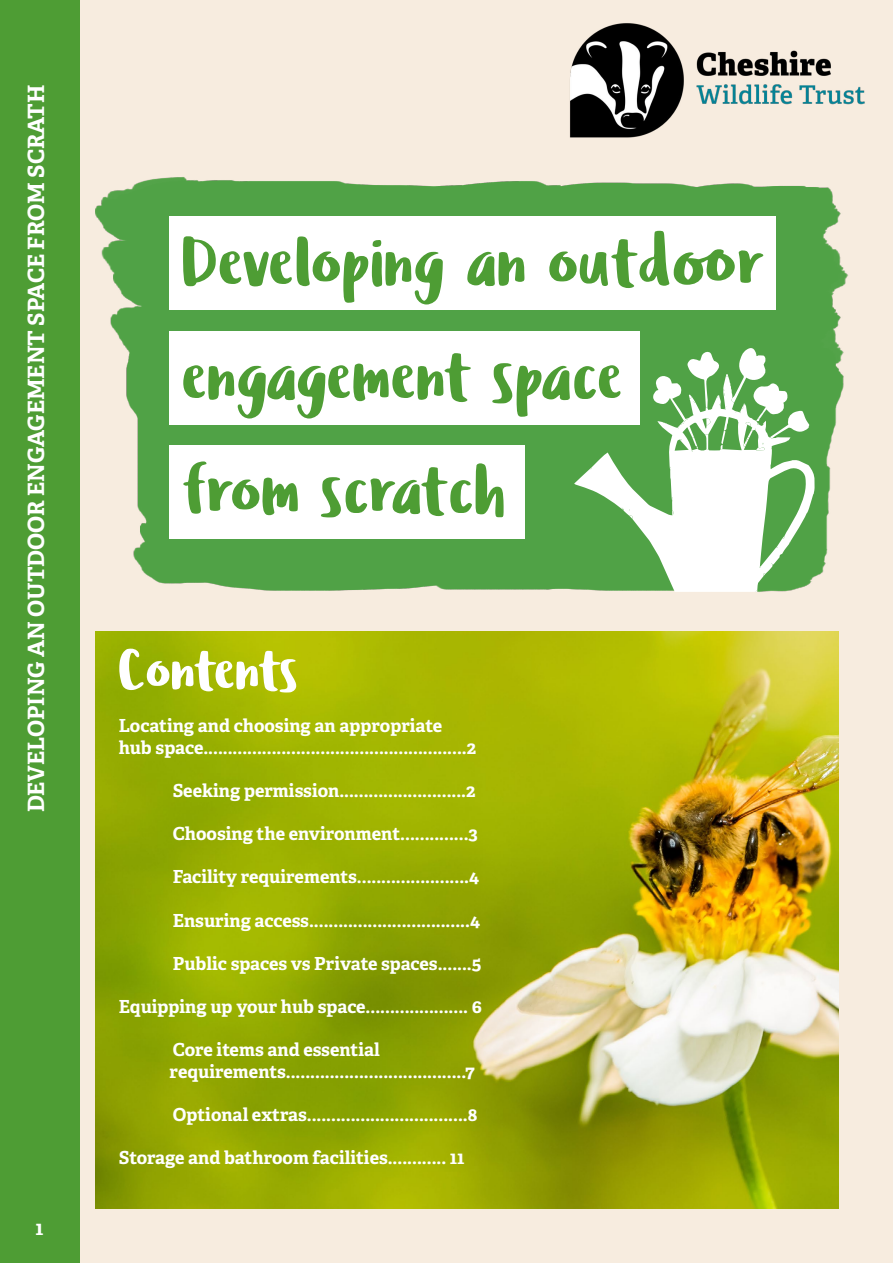
<style>
.page{position:relative;width:893px;height:1263px;background:#fff}
.page>*{position:absolute;margin:0;border:0;box-sizing:border-box;transform-origin:0 0}
.t1{font:70.5px/114px "Ludicrous";color:#4e9d34}
.t2{font:58.5px "Ludicrous";letter-spacing:-.03em;color:#fff}
.t3{font:700 22.5px "Adelle";color:#fff}
.t4{font:700 19.5px "Adelle";color:#fff}
.t5{font:700 18px/21.6px "Adelle";color:#fff}
</style>
<div class="page">
<div style="left:0;top:0;width:84px;height:1263px;background:#4e9d34"></div>
<div style="left:81px;top:0;width:812px;height:1263px;background:#f7ecdf"></div>
<img style="left:593px;top:23px;width:68px;height:11px">
<img style="left:96px;top:642px;width:743px;height:567px">
<img style="left:80px;top:34px;width:785px;height:608px">
<div style="left:169px;top:216px;width:606px;height:94px;background:#fff"></div>
<div style="left:170px;top:331px;width:470px;height:93px;background:#fff"></div>
<div style="left:170px;top:445px;width:355px;height:94px;background:#fff"></div>
<svg style="left:574px;top:377px;width:241px;height:215px;fill:#fff"></svg>
<svg style="left:588px;top:467px;width:4px;height:3px"></svg>
<svg style="left:574px;top:478px;width:6px;height:6px"></svg>
<svg style="left:760px;top:566px;width:5px;height:10px"></svg>
<svg style="left:776px;top:530px;width:15px;height:21px"></svg>
<svg style="left:621px;top:508px;width:12px;height:11px"></svg>
<svg style="left:652px;top:346px;width:157px;height:105px"></svg>
<p class="t3" style="left:22px;top:812px;width:729px;rotate:-90deg">DEVELOPING AN OUTDOOR ENGAGEMENT SPACE FROM SCRATH</p>
<p class="t4" style="left:36px;top:1216px;width:9px">1</p>
<h1 class="t1" style="left:183px;top:205px;width:585px">Developing an outdoor engagement space<br>from scratch</h1>
<h2 class="t2" style="left:119px;top:629px;width:182px">Contents</h2>
<p class="t5" style="left:119px;top:715px;width:359px">Locating and choosing an appropriate hub space......................................................2</p>
<p class="t5" style="left:173px;top:780px;width:304px">Seeking permission..........................2</p>
<p class="t5" style="left:173px;top:823px;width:307px">Choosing the environment..............3</p>
<p class="t5" style="left:173px;top:866px;width:308px">Facility requirements.......................4</p>
<p class="t5" style="left:173px;top:909px;width:309px">Ensuring access.................................4</p>
<p class="t5" style="left:173px;top:953px;width:310px">Public spaces vs Private spaces.......5</p>
<p class="t5" style="left:119px;top:996px;width:365px">Equipping up your hub space..................... 6</p>
<p class="t5" style="left:170px;top:1039px;width:307px">Core items and essential requirements.....................................7</p>
<p class="t5" style="left:173px;top:1104px;width:306px">Optional extras.................................8</p>
<p class="t5" style="left:119px;top:1147px;width:347px">Storage and bathroom facilities............ 11</p>
</div>
